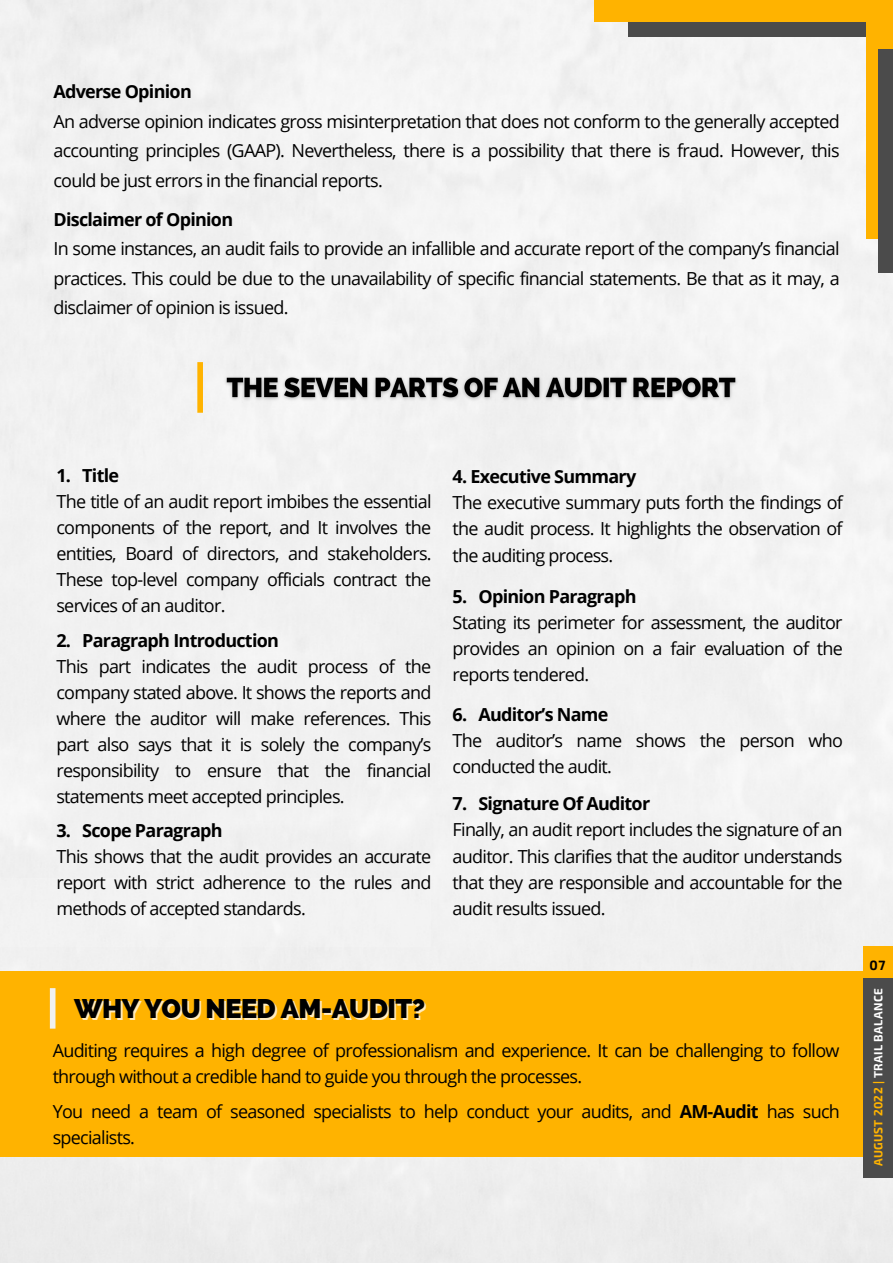
<style>
.page{position:relative;width:893px;height:1264px;background:#fff}
.page>*{position:absolute;margin:0;border:0;box-sizing:border-box;transform-origin:0 0}
.t1{font:800 27px "Raleway";letter-spacing:-.02em;color:#000}
.t2{font:18px/26px "Open Sans";letter-spacing:-.04em;color:#000;text-align:justify}
.t3{font:700 18px "Open Sans";letter-spacing:-.04em;color:#000}
.t4{font:700 13.2px "Exo 2";color:#000}
.t5{font:700 11.7px "Exo 2";letter-spacing:.03em;color:#fff}
.s1{font-weight:700}
.s2{color:#ffb300}
</style>
<div class="page">
<div style="left:0;top:0;width:892px;height:1262px;background:#f1f1f1"></div>
<div style="left:0;top:971px;width:892px;height:186px;background:#ffb300"></div>
<div style="left:863px;top:976px;width:29px;height:201px;background:#4b4b4b"></div>
<div style="left:0;top:878px;width:431px;height:68px;background:#f2f2f2"></div>
<div style="left:863px;top:946px;width:29px;height:31px;background:#ffb300"></div>
<div style="left:628px;top:0;width:264px;height:37px;background:#4b4b4b"></div>
<div style="left:594px;top:0;width:298px;height:22px;background:#ffb300"></div>
<div style="left:866px;top:0;width:26px;height:238px;background:#ffb300"></div>
<div style="left:878px;top:49px;width:14px;height:224px;background:#4b4b4b"></div>
<div style="left:197px;top:362px;width:6px;height:51px;background:#ffb300"></div>
<img style="left:220px;top:365px;width:521px;height:45px">
<div style="left:50px;top:988px;width:5px;height:40px;background:#f1f1f1"></div>
<p class="t3" style="left:53px;top:79px;width:140px">Adverse Opinion</p>
<p class="t2" style="left:53px;top:106px;width:787px;line-height:29.5px">An adverse opinion indicates gross misinterpretation that does not conform to the generally accepted accounting principles (GAAP). Nevertheless, there is a possibility that there is fraud. However, this could be just errors in the financial reports.</p>
<p class="t3" style="left:53px;top:206px;width:181px">Disclaimer of Opinion</p>
<p class="t2" style="left:53px;top:233px;width:787px;line-height:29.5px">In some instances, an audit fails to provide an infallible and accurate report of the company’s financial practices. This could be due to the unavailability of specific financial statements. Be that as it may, a disclaimer of opinion is issued.</p>
<p class="t3" style="left:56px;top:463px;width:64px">1. Title</p>
<p class="t2" style="left:56px;top:488px;width:376px">The title of an audit report imbibes the essential components of the report, and It involves the entities, Board of directors, and stakeholders.<br>These top-level company officials contract the services of an auditor.</p>
<p class="t3" style="left:56px;top:627px;width:224px">2. Paragraph Introduction</p>
<p class="t2" style="left:56px;top:652px;width:376px">This part indicates the audit process of the company stated above. It shows the reports and where the auditor will make references. This part also says that it is solely the company’s responsibility to ensure that the financial statements meet accepted principles.</p>
<p class="t3" style="left:56px;top:818px;width:168px">3. Scope Paragraph</p>
<p class="t2" style="left:56px;top:843px;width:376px">This shows that the audit provides an accurate report with strict adherence to the rules and methods of accepted standards.</p>
<p class="t3" style="left:452px;top:463px;width:185px">4. Executive Summary</p>
<p class="t2" style="left:452px;top:489px;width:392px">The executive summary puts forth the findings of the audit process. It highlights the observation of the auditing process.</p>
<p class="t3" style="left:452px;top:583px;width:185px">5. Opinion Paragraph</p>
<p class="t2" style="left:452px;top:609px;width:392px">Stating its perimeter for assessment, the auditor provides an opinion on a fair evaluation of the reports tendered.</p>
<p class="t3" style="left:452px;top:701px;width:157px">6. Auditor’s Name</p>
<p class="t2" style="left:452px;top:727px;width:392px">The auditor’s name shows the person who conducted the audit.</p>
<p class="t3" style="left:452px;top:791px;width:199px">7. Signature Of Auditor</p>
<p class="t2" style="left:452px;top:816px;width:391px">Finally, an audit report includes the signature of an auditor. This clarifies that the auditor understands that they are responsible and accountable for the audit results issued.</p>
<h1 class="t1" style="left:74px;top:992px;width:352px">WHY YOU NEED AM-AUDIT?</h1>
<p class="t2" style="left:53px;top:1037px;width:788px">Auditing requires a high degree of professionalism and experience. It can be challenging to follow through without a credible hand to guide you through the processes.</p>
<p class="t2" style="left:53px;top:1097px;width:788px">You need a team of seasoned specialists to help conduct your audits, and <span class="s1">AM-Audit</span> has such specialists.</p>
<p class="t4" style="left:869px;top:956px;width:17px">07</p>
<p class="t5" style="left:870px;top:1166px;width:179px;rotate:-90deg"><span class="s2">AUGUST 2022 |</span> TRAIL BALANCE</p>
</div>
